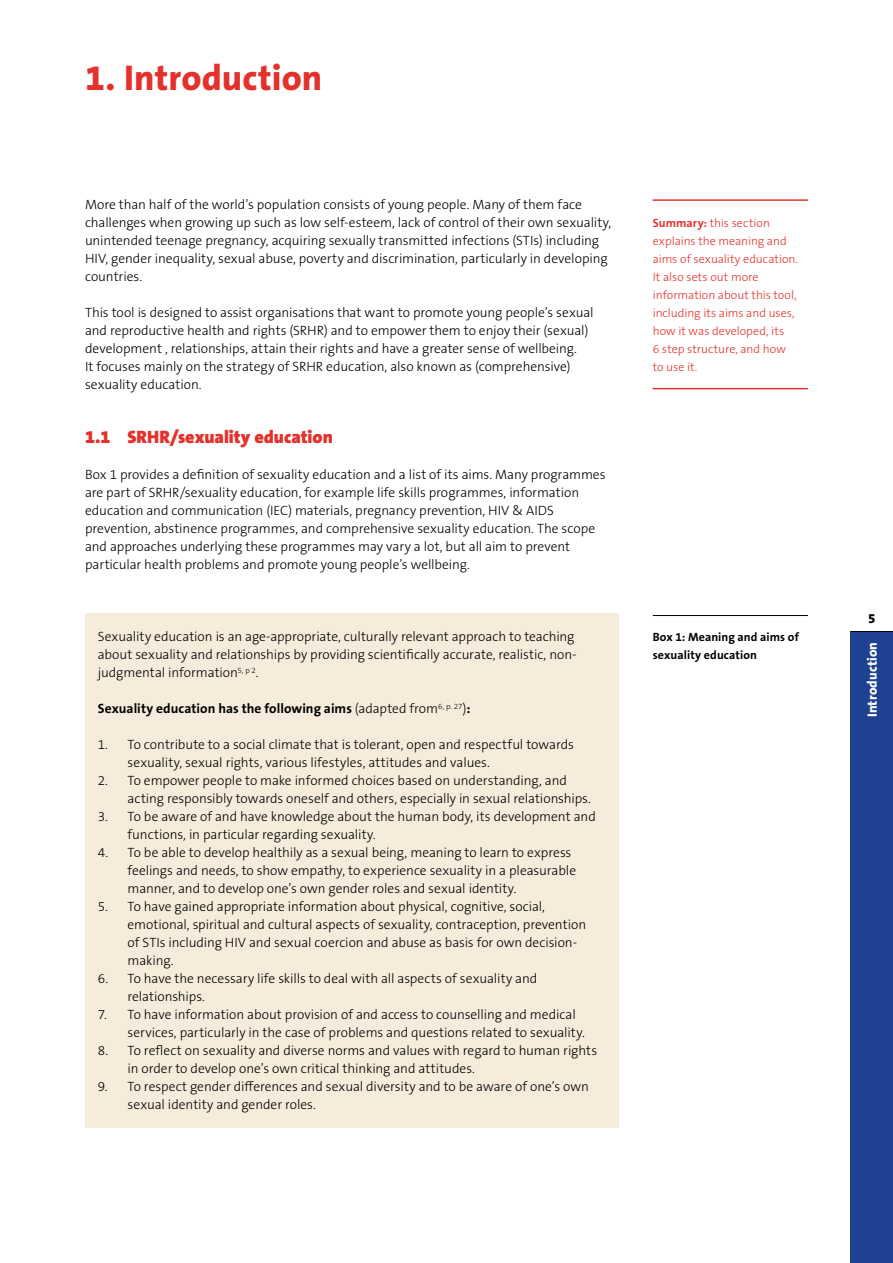
<style>
.page{position:relative;width:893px;height:1263px;background:#fff}
.page>*{position:absolute;margin:0;border:0;box-sizing:border-box;transform-origin:0 0}
.t1{font:800 36px "The Sans B W8";letter-spacing:.005em;color:#e4312b}
.t2{font:900 18px "The Sans B W9";color:#e4312b}
.t3{font:300 13.5px/18px "The Sans B W3";letter-spacing:-.005em;color:#000}
.t4{font:700 13.5px "The Sans B W7";color:#000}
.t5{font:800 13.5px "The Sans B W8";letter-spacing:.01em;color:#fff}
.t6{font:800 13.5px "The Sans B W8";color:#000}
.t7{font:300 12px/18px "The Sans B W3";color:#e4312b}
.t8{font:700 12px/18px "The Sans B W7";letter-spacing:.01em;color:#000}
.s1{font-family:"The Sans B W3";font-weight:300}
.s2{font-family:"The Sans B W7";font-weight:700}
</style>
<div class="page">
<div style="left:850px;top:631px;width:43px;height:632px;background:#1f4191"></div>
<div style="left:85px;top:613px;width:534px;height:514px;background:#f7ecdb"></div>
<hr style="left:653px;top:199px;width:155px;height:2px;background:#e4312b">
<hr style="left:653px;top:388px;width:155px;height:1px;background:#e4312b">
<hr style="left:850px;top:631px;width:43px;height:1px;background:#000">
<hr style="left:653px;top:615px;width:155px;height:1px;background:#000">
<h1 class="t1" style="left:85px;top:55px;width:239px">1. Introduction</h1>
<p class="t3" style="left:85px;top:196px;width:528px">More than half of the world’s population consists of young people. Many of them face challenges when growing up such as low self-esteem, lack of control of their own sexuality, unintended teenage pregnancy, acquiring sexually transmitted infections (STIs) including HIV, gender inequality, sexual abuse, poverty and discrimination, particularly in developing countries.</p>
<p class="t3" style="left:85px;top:304px;width:510px">This tool is designed to assist organisations that want to promote young people’s sexual and reproductive health and rights (SRHR) and to empower them to enjoy their (sexual) development , relationships, attain their rights and have a greater sense of wellbeing.<br>It focuses mainly on the strategy of SRHR education, also known as (comprehensive) sexuality education.</p>
<h2 class="t2" style="left:85px;top:426px;width:249px">1.1 SRHR/sexuality education</h2>
<p class="t3" style="left:85px;top:466px;width:522px">Box 1 provides a definition of sexuality education and a list of its aims. Many programmes are part of SRHR/sexuality education, for example life skills programmes, information education and communication (IEC) materials, pregnancy prevention, HIV &amp; AIDS prevention, abstinence programmes, and comprehensive sexuality education. The scope and approaches underlying these programmes may vary a lot, but all aim to prevent particular health problems and promote young people’s wellbeing.</p>
<p class="t3" style="left:98px;top:628px;width:480px">Sexuality education is an age-appropriate, culturally relevant approach to teaching about sexuality and relationships by providing scientifically accurate, realistic, non&shy;judgmental information<sup>5,</sup> <sup>p</sup> <sup>2</sup>.</p>
<p class="t4" style="left:98px;top:700px;width:374px">Sexuality education has the following aims <span class="s1">(adapted from</span><sup>6,</sup> <sup>p.</sup> <sup>27</sup><span class="s1">)</span>:</p>
<p class="t3" style="left:128px;top:736px;width:448px;text-indent:-30px">1. To contribute to a social climate that is tolerant, open and respectful towards sexuality, sexual rights, various lifestyles, attitudes and values.</p>
<p class="t3" style="left:128px;top:772px;width:465px;text-indent:-30px">2. To empower people to make informed choices based on understanding, and acting responsibly towards oneself and others, especially in sexual relationships.</p>
<p class="t3" style="left:128px;top:808px;width:470px;text-indent:-30px">3. To be aware of and have knowledge about the human body, its development and functions, in particular regarding sexuality.</p>
<p class="t3" style="left:128px;top:844px;width:450px;text-indent:-30px">4. To be able to develop healthily as a sexual being, meaning to learn to express feelings and needs, to show empathy, to experience sexuality in a pleasurable manner, and to develop one’s own gender roles and sexual identity.</p>
<p class="t3" style="left:128px;top:898px;width:460px;text-indent:-30px">5. To have gained appropriate information about physical, cognitive, social, emotional, spiritual and cultural aspects of sexuality, contraception, prevention of STIs including HIV and sexual coercion and abuse as basis for own decision&shy;making.</p>
<p class="t3" style="left:128px;top:970px;width:411px;text-indent:-30px">6. To have the necessary life skills to deal with all aspects of sexuality and relationships.</p>
<p class="t3" style="left:128px;top:1006px;width:459px;text-indent:-30px">7. To have information about provision of and access to counselling and medical services, particularly in the case of problems and questions related to sexuality.</p>
<p class="t3" style="left:128px;top:1042px;width:471px;text-indent:-30px">8. To reflect on sexuality and diverse norms and values with regard to human rights in order to develop one’s own critical thinking and attitudes.</p>
<p class="t3" style="left:128px;top:1078px;width:463px;text-indent:-30px">9. To respect gender differences and sexual diversity and to be aware of one’s own sexual identity and gender roles.</p>
<p class="t7" style="left:653px;top:214px;width:147px"><span class="s2">Summary:</span> this section explains the meaning and aims of sexuality education.<br>It also sets out more information about this tool, including its aims and uses, how it was developed, its<br>6 step structure, and how to use it.</p>
<p class="t8" style="left:653px;top:628px;width:148px">Box 1: Meaning and aims of sexuality education</p>
<p class="t6" style="left:868px;top:610px;width:9px">5</p>
<p class="t5" style="left:863px;top:717px;width:77px;rotate:-90deg">Introduction</p>
</div>
